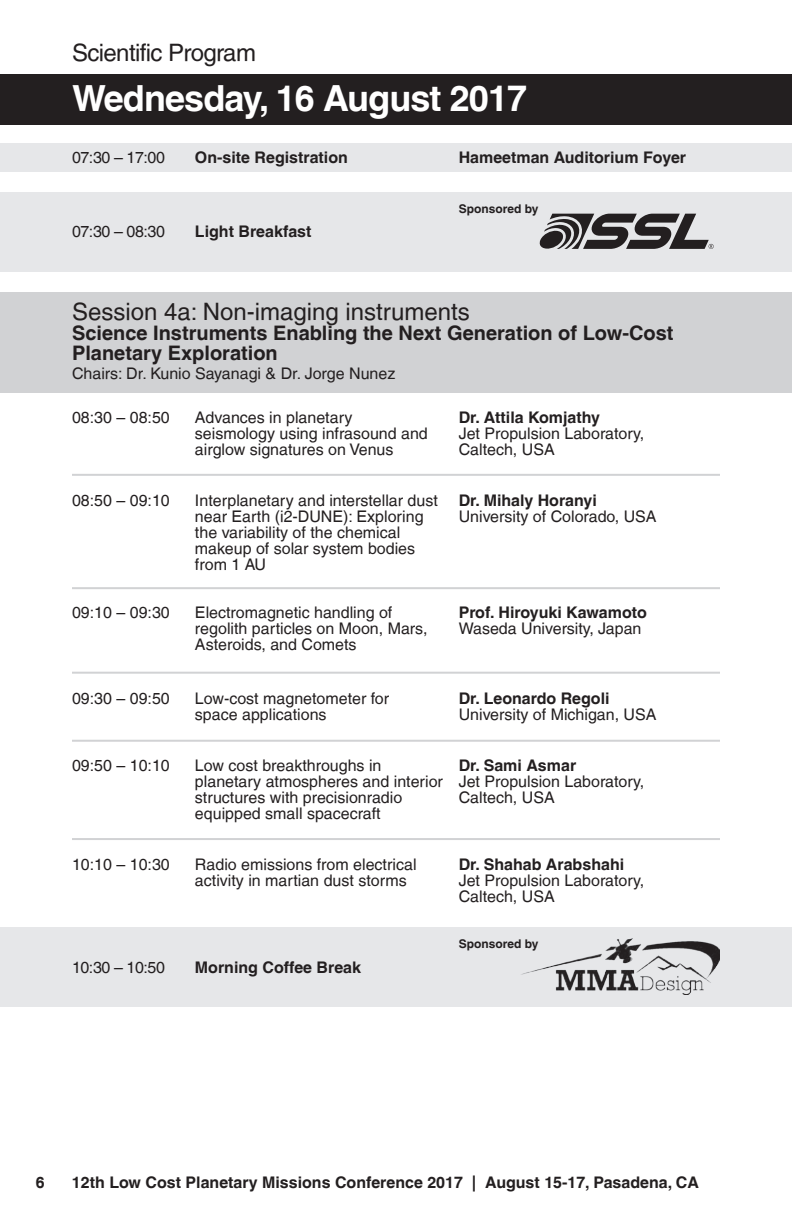
<style>
.page{position:relative;width:792px;height:1224px;background:#fff}
.page>*{position:absolute;margin:0;border:0;box-sizing:border-box;transform-origin:0 0}
.t1{font:700 36px "Helvetica LT";letter-spacing:-.025em;color:#fff}
.t2{font:24px "Helvetica LT";color:#231f20}
.t3{font:24px "Helvetica LT";letter-spacing:-.025em;color:#231f20}
.t4{font:700 20px/20px "Helvetica LT";color:#231f20}
.t5{font:16px/16px "Helvetica LT";color:#231f20}
.t6{font:700 16px "Helvetica LT";color:#231f20}
.t7{font:700 12px "Helvetica LT";color:#231f20}
</style>
<div class="page">
<div style="left:0;top:143px;width:792px;height:29px;background:#e6e7e9"></div>
<div style="left:0;top:74px;width:792px;height:50px;background:#231f20"></div>
<div style="left:0;top:292px;width:792px;height:101px;background:#d1d2d4"></div>
<hr style="left:72px;top:474px;width:648px;height:2px;background:#d1d2d4">
<hr style="left:72px;top:587px;width:648px;height:2px;background:#d1d2d4">
<hr style="left:72px;top:672px;width:648px;height:2px;background:#d1d2d4">
<hr style="left:72px;top:740px;width:648px;height:2px;background:#d1d2d4">
<hr style="left:72px;top:838px;width:648px;height:2px;background:#d1d2d4">
<div style="left:0;top:192px;width:792px;height:79px;background:#e6e7e9"></div>
<svg style="left:539px;top:214px;width:175px;height:35px"></svg>
<div style="left:0;top:928px;width:792px;height:79px;background:#e6e7e9"></div>
<img style="left:521px;top:939px;width:199px;height:56px">
<h2 class="t3" style="left:72px;top:39px;width:186px">Scientific Program</h2>
<h1 class="t1" style="left:72px;top:77px;width:457px">Wednesday, 16 August 2017</h1>
<p class="t5" style="left:72px;top:149px;width:95px">07:30 – 17:00</p>
<p class="t6" style="left:195px;top:147px;width:154px">On-site Registration</p>
<p class="t6" style="left:459px;top:147px;width:229px">Hameetman Auditorium Foyer</p>
<p class="t5" style="left:72px;top:224px;width:95px">07:30 – 08:30</p>
<p class="t6" style="left:195px;top:222px;width:118px">Light Breakfast</p>
<p class="t7" style="left:459px;top:201px;width:81px">Sponsored by</p>
<h2 class="t2" style="left:72px;top:298px;width:399px">Session 4a: Non-imaging instruments</h2>
<p class="t4" style="left:72px;top:323px;width:603px">Science Instruments Enabling the Next Generation of Low-Cost<br>Planetary Exploration</p>
<p class="t5" style="left:72px;top:366px;width:325px">Chairs: Dr. Kunio Sayanagi &amp; Dr. Jorge Nunez</p>
<p class="t6" style="left:459px;top:408px;width:143px">Dr. Attila Komjathy</p>
<p class="t5" style="left:459px;top:425px;width:187px">Jet Propulsion Laboratory,<br>Caltech, USA</p>
<p class="t5" style="left:195px;top:409px;width:234px">Advances in planetary seismology using infrasound and airglow signatures on Venus</p>
<p class="t5" style="left:72px;top:409px;width:99px">08:30 – 08:50</p>
<p class="t5" style="left:72px;top:492px;width:99px">08:50 – 09:10</p>
<p class="t5" style="left:195px;top:492px;width:244px">Interplanetary and interstellar dust near Earth (i2-DUNE): Exploring the variability of the chemical makeup of solar system bodies from 1 AU</p>
<p class="t6" style="left:459px;top:491px;width:140px">Dr. Mihaly Horanyi</p>
<p class="t5" style="left:459px;top:508px;width:199px">University of Colorado, USA</p>
<p class="t5" style="left:72px;top:605px;width:99px">09:10 – 09:30</p>
<p class="t5" style="left:195px;top:605px;width:234px">Electromagnetic handling of regolith particles on Moon, Mars,<br>Asteroids, and Comets</p>
<p class="t6" style="left:459px;top:603px;width:190px">Prof. Hiroyuki Kawamoto</p>
<p class="t5" style="left:459px;top:621px;width:184px">Waseda University, Japan</p>
<p class="t5" style="left:72px;top:690px;width:99px">09:30 – 09:50</p>
<p class="t5" style="left:195px;top:690px;width:196px">Low-cost magnetometer for space applications</p>
<p class="t6" style="left:459px;top:688px;width:152px">Dr. Leonardo Regoli</p>
<p class="t5" style="left:459px;top:706px;width:199px">University of Michigan, USA</p>
<p class="t5" style="left:72px;top:757px;width:99px">09:50 – 10:10</p>
<p class="t5" style="left:195px;top:757px;width:249px">Low cost breakthroughs in planetary atmospheres and interior structures with precisionradio equipped small spacecraft</p>
<p class="t6" style="left:459px;top:755px;width:119px">Dr. Sami Asmar</p>
<p class="t5" style="left:459px;top:773px;width:187px">Jet Propulsion Laboratory,<br>Caltech, USA</p>
<p class="t5" style="left:72px;top:857px;width:99px">10:10 – 10:30</p>
<p class="t5" style="left:195px;top:857px;width:223px">Radio emissions from electrical activity in martian dust storms</p>
<p class="t6" style="left:459px;top:855px;width:167px">Dr. Shahab Arabshahi</p>
<p class="t5" style="left:459px;top:873px;width:187px">Jet Propulsion Laboratory,<br>Caltech, USA</p>
<p class="t7" style="left:459px;top:937px;width:81px">Sponsored by</p>
<p class="t5" style="left:72px;top:959px;width:95px">10:30 – 10:50</p>
<p class="t6" style="left:195px;top:957px;width:168px">Morning Coffee Break</p>
<p class="t6" style="left:36px;top:1173px;width:10px">6</p>
<p class="t6" style="left:72px;top:1173px;width:629px">12th Low Cost Planetary Missions Conference 2017 | August 15-17, Pasadena, CA</p>
</div>
